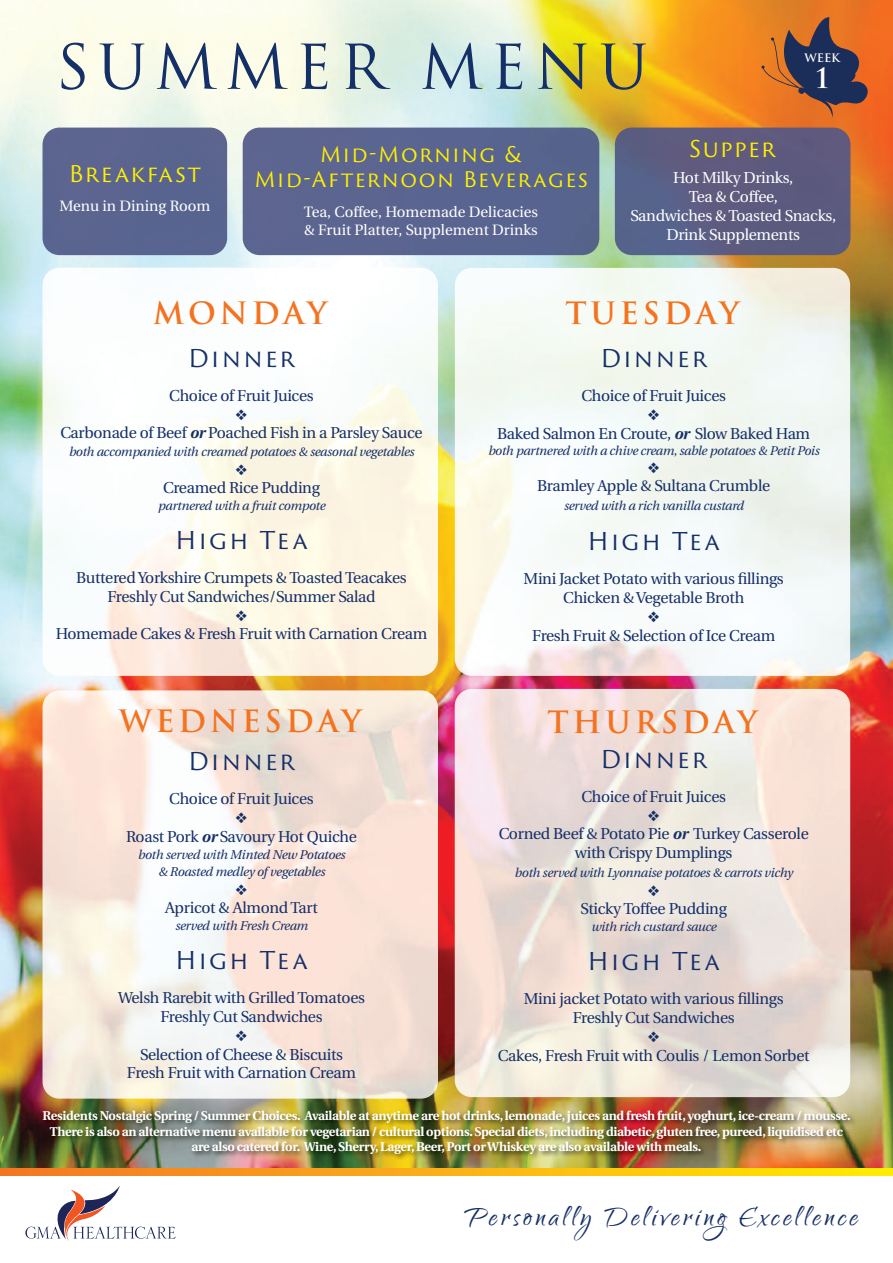
<style>
.page{position:relative;width:893px;height:1263px;background:#fff}
.page>*{position:absolute;margin:0;border:0;box-sizing:border-box;transform-origin:0 0}
.t1{font:60.15px "Trajan";letter-spacing:.125em;color:#152f67}
.t2{font:34.5px "Qwigley";letter-spacing:.1em;color:#152f67}
.t3{font:700 30px "Trajan";letter-spacing:.125em;color:#f47321}
.t4{font:700 27.45px "Trajan";color:#fff}
.t5{font:24px "Trajan Sans Pro";letter-spacing:.095em;color:#152f67}
.t6{font:22.5px "Trajan Sans Pro";letter-spacing:.065em;color:#fff101}
.t7{font:21px/25.2px "Trajan Sans Pro";letter-spacing:.07em;color:#fff101;text-align:center}
.t8{font:15.75px/18.9px "Heuristica";letter-spacing:-.02em;color:#152f67;text-align:center}
.t9{font:15.75px/18.9px "Heuristica";letter-spacing:-.02em;color:#fff;text-align:center}
.t10{font:15px/18px "Heuristica";color:#fff}
.t11{font:700 12.75px/15.3px "Heuristica";letter-spacing:-.025em;color:#fff;text-align:center}
.t12{font:italic 12.75px/17.5px "Heuristica";letter-spacing:-.02em;color:#152f67;text-align:center}
.t13{font:700 11.4px "Trajan";color:#fff}
.s1{font-weight:700;font-style:italic}
</style>
<div class="page">
<img style="left:0;top:0;width:893px;height:1169px">
<svg style="left:761px;top:17px;width:108px;height:101px;background:#965938"></svg>
<div style="left:43px;top:128px;width:184px;height:127px;background:#5a6490"></div>
<div style="left:243px;top:128px;width:356px;height:127px;background:#5a6490"></div>
<img style="left:615px;top:128px;width:235px;height:127px">
<img style="left:43px;top:268px;width:395px;height:408px">
<img style="left:43px;top:690px;width:395px;height:409px">
<img style="left:455px;top:268px;width:395px;height:408px">
<img style="left:455px;top:689px;width:395px;height:408px">
<img style="left:26px;top:1102px;width:846px;height:74px">
<svg style="left:0;top:1169px;width:893px;height:6px;background:#fab013"></svg>
<svg style="left:25px;top:1186px;width:151px;height:55px"></svg>
<svg style="left:236px;top:409px;width:11px;height:11px"></svg>
<svg style="left:236px;top:464px;width:11px;height:11px"></svg>
<svg style="left:236px;top:610px;width:11px;height:11px"></svg>
<svg style="left:236px;top:812px;width:11px;height:11px"></svg>
<svg style="left:236px;top:884px;width:11px;height:11px"></svg>
<svg style="left:236px;top:1030px;width:11px;height:11px"></svg>
<svg style="left:648px;top:409px;width:11px;height:11px"></svg>
<svg style="left:648px;top:462px;width:11px;height:11px"></svg>
<svg style="left:648px;top:612px;width:11px;height:10px"></svg>
<svg style="left:648px;top:810px;width:11px;height:11px"></svg>
<svg style="left:648px;top:885px;width:11px;height:11px"></svg>
<svg style="left:648px;top:1031px;width:11px;height:11px"></svg>
<h1 class="t1" style="left:56px;top:33px;width:595px">SUMMER MENU</h1>
<p class="t13" style="left:804px;top:52px;width:37px">WEEK</p>
<h3 class="t4" style="left:816px;top:62px;width:14px">1</h3>
<h3 class="t6" style="left:69px;top:165px;width:134px">Breakfast</h3>
<p class="t10" style="left:59px;top:198px;width:152px">Menu in Dining Room</p>
<h3 class="t7" style="left:254px;top:144px;width:335px">Mid-Morning &amp;<br>Mid-Afternoon Beverages</h3>
<p class="t10" style="left:304px;top:204px;width:236px">Tea, Coffee, Homemade Delicacies &amp; Fruit Platter, Supplement Drinks</p>
<h3 class="t6" style="left:689px;top:140px;width:88px">Supper</h3>
<p class="t9" style="left:630px;top:169px;width:207px">Hot Milky Drinks,<br>Tea &amp; Coffee,<br>Sandwiches &amp; Toasted Snacks,<br>Drink Supplements</p>
<h3 class="t3" style="left:153px;top:297px;width:176px">MONDAY</h3>
<h3 class="t5" style="left:188px;top:349px;width:108px">Dinner</h3>
<p class="t8" style="left:169px;top:387px;width:146px">Choice of Fruit Juices</p>
<p class="t8" style="left:60px;top:425px;width:364px">Carbonade of Beef <span class="s1">or</span> Poached Fish in a Parsley Sauce</p>
<p class="t12" style="left:69px;top:444px;width:347px">both accompanied with creamed potatoes &amp; seasonal vegetables</p>
<p class="t8" style="left:163px;top:480px;width:158px">Creamed Rice Pudding</p>
<p class="t12" style="left:158px;top:498px;width:169px">partnered with a fruit compote</p>
<h3 class="t5" style="left:175px;top:531px;width:134px">High Tea</h3>
<p class="t8" style="left:76px;top:569px;width:332px">ButteredYorkshire Crumpets &amp; Toasted Teacakes<br>Freshly Cut Sandwiches/Summer Salad</p>
<p class="t8" style="left:56px;top:626px;width:373px">Homemade Cakes &amp; Fresh Fruit with Carnation Cream</p>
<h3 class="t3" style="left:119px;top:704px;width:244px">WEDNESDAY</h3>
<h3 class="t5" style="left:188px;top:752px;width:108px">Dinner</h3>
<p class="t8" style="left:169px;top:791px;width:146px">Choice of Fruit Juices</p>
<p class="t8" style="left:126px;top:828px;width:232px">Roast Pork <span class="s1">or</span> Savoury Hot Quiche</p>
<p class="t12" style="left:138px;top:847px;width:209px">both served with Minted New Potatoes &amp; Roasted medley of vegetables</p>
<p class="t8" style="left:165px;top:900px;width:154px">Apricot &amp; Almond Tart</p>
<p class="t12" style="left:175px;top:918px;width:134px">served with Fresh Cream</p>
<h3 class="t5" style="left:175px;top:951px;width:134px">High Tea</h3>
<p class="t8" style="left:118px;top:989px;width:248px">Welsh Rarebit with Grilled Tomatoes<br>Freshly Cut Sandwiches</p>
<p class="t8" style="left:127px;top:1046px;width:231px">Selection of Cheese &amp; Biscuits<br>Fresh Fruit with Carnation Cream</p>
<h3 class="t3" style="left:565px;top:297px;width:175px">TUESDAY</h3>
<h3 class="t5" style="left:600px;top:349px;width:108px">Dinner</h3>
<p class="t8" style="left:581px;top:387px;width:146px">Choice of Fruit Juices</p>
<p class="t8" style="left:497px;top:425px;width:314px">Baked Salmon En Croute, <span class="s1">or</span> Slow Baked Ham</p>
<p class="t12" style="left:488px;top:443px;width:333px">both partnered with a chive cream, sable potatoes &amp; Petit Pois</p>
<p class="t8" style="left:537px;top:478px;width:235px">Bramley Apple &amp; Sultana Crumble</p>
<p class="t12" style="left:564px;top:498px;width:182px">served with a rich vanilla custard</p>
<h3 class="t5" style="left:588px;top:532px;width:134px">High Tea</h3>
<p class="t8" style="left:524px;top:571px;width:262px">Mini Jacket Potato with various fillings<br>Chicken &amp;Vegetable Broth</p>
<p class="t8" style="left:532px;top:628px;width:245px">Fresh Fruit &amp; Selection of Ice Cream</p>
<h3 class="t3" style="left:547px;top:705px;width:212px">THURSDAY</h3>
<h3 class="t5" style="left:600px;top:750px;width:108px">Dinner</h3>
<p class="t8" style="left:581px;top:788px;width:146px">Choice of Fruit Juices</p>
<p class="t8" style="left:499px;top:826px;width:312px">Corned Beef &amp; Potato Pie <span class="s1">or</span> Turkey Casserole with Crispy Dumplings</p>
<p class="t12" style="left:515px;top:865px;width:280px">both served with Lyonnaise potatoes &amp; carrots vichy</p>
<p class="t8" style="left:580px;top:901px;width:148px">Sticky Toffee Pudding</p>
<p class="t12" style="left:591px;top:919px;width:127px">with rich custard sauce</p>
<h3 class="t5" style="left:588px;top:952px;width:134px">High Tea</h3>
<p class="t8" style="left:524px;top:990px;width:261px">Mini jacket Potato with various fillings<br>Freshly Cut Sandwiches</p>
<p class="t8" style="left:498px;top:1047px;width:313px">Cakes, Fresh Fruit with Coulis / Lemon Sorbet</p>
<p class="t11" style="left:43px;top:1109px;width:810px">Residents Nostalgic Spring / Summer Choices. Available at anytime are hot drinks,lemonade,juices and fresh fruit,yoghurt,ice-cream / mousse.<br>There is also an alternative menu available for vegetarian / cultural options.Special diets,including diabetic,gluten free,pureed,liquidised etc are also catered for. Wine,Sherry,Lager,Beer,Port orWhiskey are also available with meals.</p>
<h2 class="t2" style="left:464px;top:1198px;width:395px">Personally Delivering Excellence</h2>
</div>
